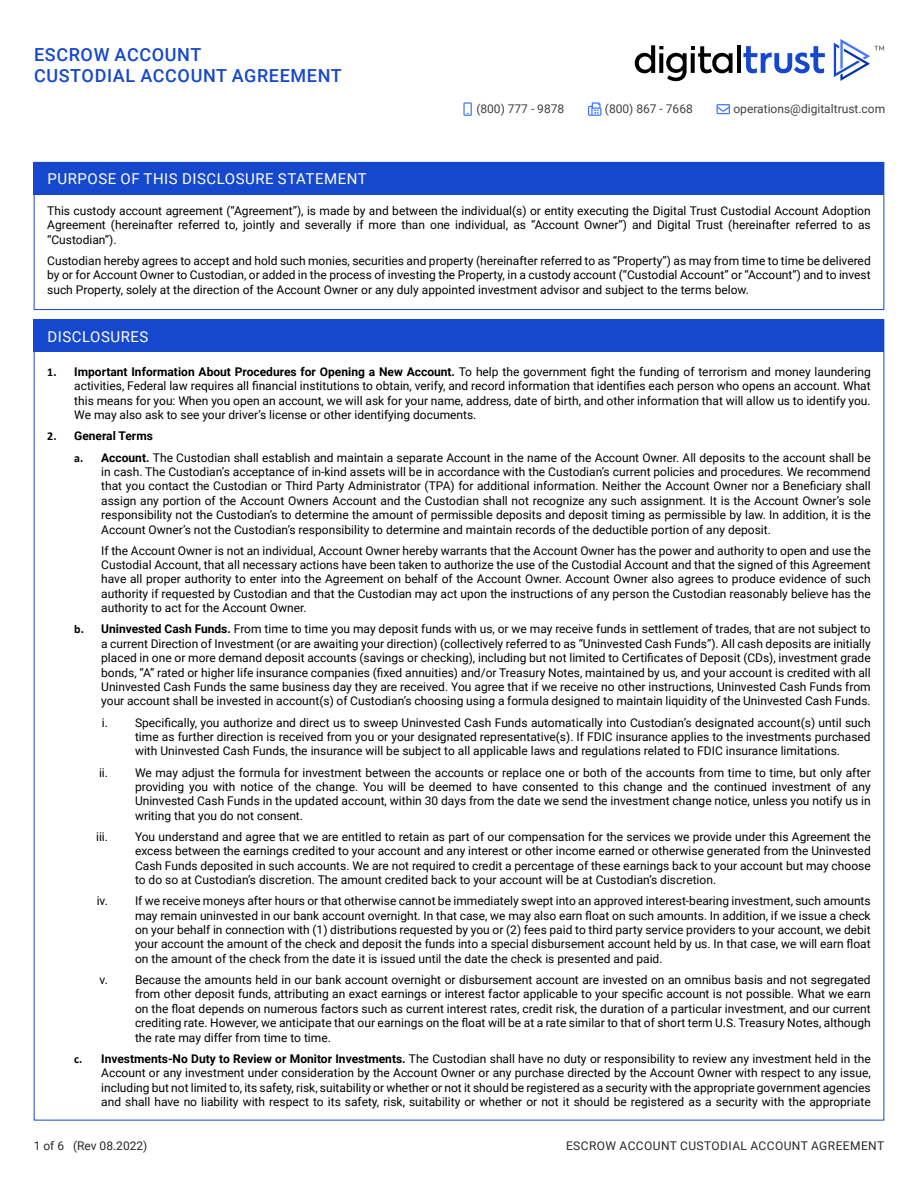
<style>
.page{position:relative;width:918px;height:1188px;background:#fff}
.page>*{position:absolute;margin:0;border:0;box-sizing:border-box;transform-origin:0 0}
.t1{font:500 18px/21.6px "Roboto";letter-spacing:.035em;color:#1548cd}
.t2{font:15px "Roboto";letter-spacing:.035em;color:#fff}
.t3{font:12px/14.4px "Roboto";color:#000;text-align:justify}
.t4{font:12px "Roboto";color:#414042}
.t5{font:12px "Roboto";letter-spacing:.035em;color:#282829}
.t6{font:12px "Roboto";color:#282829}
.s1{font-family:"Calibri";font-weight:700}
.s2{font-weight:700}
</style>
<div class="page">
<svg style="left:717px;top:104px;width:13px;height:10px"></svg>
<svg style="left:463px;top:102px;width:9px;height:14px"></svg>
<svg style="left:588px;top:102px;width:13px;height:14px"></svg>
<svg style="left:743px;top:46px;width:82px;height:28px"></svg>
<hr style="left:737px;top:45px;width:4px;height:28px;background:#000">
<svg style="left:635px;top:45px;width:98px;height:36px"></svg>
<svg style="left:691px;top:53px;width:4px;height:20px"></svg>
<svg style="left:834px;top:39px;width:50px;height:42px"></svg>
<div style="left:34px;top:162px;width:850px;height:32px;background:#1548cd"></div>
<div style="left:34px;top:320px;width:850px;height:32px;background:#1548cd"></div>
<h1 class="t1" style="left:34px;top:43px;width:309px">ESCROW ACCOUNT<br>CUSTODIAL ACCOUNT AGREEMENT</h1>
<p class="t2" style="left:48px;top:168px;width:321px">PURPOSE OF THIS DISCLOSURE STATEMENT</p>
<p class="t4" style="left:476px;top:100px;width:89px">(800) 777 - 9878</p>
<p class="t4" style="left:605px;top:100px;width:89px">(800) 867 - 7668</p>
<p class="t4" style="left:733px;top:100px;width:153px">operations@digitaltrust.com</p>
<p class="t3" style="left:47px;top:203px;width:825px">This custody account agreement (“Agreement”), is made by and between the individual(s) or entity executing the Digital Trust Custodial Account Adoption Agreement (hereinafter referred to, jointly and severally if more than one individual, as “Account Owner’’) and Digital Trust (hereinafter referred to as “Custodian”).</p>
<p class="t3" style="left:47px;top:253px;width:825px">Custodian hereby agrees to accept and hold such monies, securities and property (hereinafter referred to as “Property”) as may from time to time be delivered by or for Account Owner to Custodian, or added in the process of investing the Property, in a custody account (“Custodial Account” or “Account”) and to invest such Property, solely at the direction of the Account Owner or any duly appointed investment advisor and subject to the terms below.</p>
<p class="t2" style="left:48px;top:326px;width:103px">DISCLOSURES</p>
<p class="t3" style="left:74px;top:364px;width:798px;text-indent:-27px"><span class="s1">1.</span> <span class="s2">Important Information About Procedures for Opening a New Account.</span> To help the government fight the funding of terrorism and money laundering activities, Federal law requires all financial institutions to obtain, verify, and record information that identifies each person who opens an account. What this means for you: When you open an account, we will ask for your name, address, date of birth, and other information that will allow us to identify you.<br>We may also ask to see your driver’s license or other identifying documents.</p>
<p class="t3" style="left:74px;top:425px;width:798px;line-height:21.1px;text-indent:-27px"><span class="s1">2.</span> <span class="s2">General Terms<br></span><span class="s1">a.</span> <span class="s2">Account.</span> The Custodian shall establish and maintain a separate Account in the name of the Account Owner. All deposits to the account shall be</p>
<p class="t3" style="left:101px;top:464px;width:771px">in cash. The Custodian’s acceptance of in-kind assets will be in accordance with the Custodian’s current policies and procedures. We recommend that you contact the Custodian or Third Party Administrator (TPA) for additional information. Neither the Account Owner nor a Beneficiary shall assign any portion of the Account Owners Account and the Custodian shall not recognize any such assignment. It is the Account Owner’s sole responsibility not the Custodian’s to determine the amount of permissible deposits and deposit timing as permissible by law. In addition, it is the Account Owner’s not the Custodian’s responsibility to determine and maintain records of the deductible portion of any deposit.</p>
<p class="t3" style="left:101px;top:543px;width:771px">If the Account Owner is not an individual, Account Owner hereby warrants that the Account Owner has the power and authority to open and use the Custodial Account, that all necessary actions have been taken to authorize the use of the Custodial Account and that the signed of this Agreement have all proper authority to enter into the Agreement on behalf of the Account Owner. Account Owner also agrees to produce evidence of such authority if requested by Custodian and that the Custodian may act upon the instructions of any person the Custodian reasonably believe has the authority to act for the Account Owner.</p>
<p class="t3" style="left:101px;top:622px;width:771px;text-indent:-27px"><span class="s1">b.</span> <span class="s2">Uninvested Cash Funds.</span> From time to time you may deposit funds with us, or we may receive funds in settlement of trades, that are not subject to a current Direction of Investment (or are awaiting your direction) (collectively referred to as “Uninvested Cash Funds”). All cash deposits are initially placed in one or more demand deposit accounts (savings or checking), including but not limited to Certificates of Deposit (CDs), investment grade bonds, “A” rated or higher life insurance companies (fixed annuities) and/or Treasury Notes, maintained by us, and your account is credited with all Uninvested Cash Funds the same business day they are received. You agree that if we receive no other instructions, Uninvested Cash Funds from your account shall be invested in account(s) of Custodian’s choosing using a formula designed to maintain liquidity of the Uninvested Cash Funds.</p>
<p class="t3" style="left:135px;top:715px;width:737px;text-indent:-33px">i. Specifically, you authorize and direct us to sweep Uninvested Cash Funds automatically into Custodian’s designated account(s) until such time as further direction is received from you or your designated representative(s). If FDIC insurance applies to the investments purchased with Uninvested Cash Funds, the insurance will be subject to all applicable laws and regulations related to FDIC insurance limitations.</p>
<p class="t3" style="left:135px;top:765px;width:737px;text-indent:-36px">ii. We may adjust the formula for investment between the accounts or replace one or both of the accounts from time to time, but only after providing you with notice of the change. You will be deemed to have consented to this change and the continued investment of any Uninvested Cash Funds in the updated account, within 30 days from the date we send the investment change notice, unless you notify us in writing that you do not consent.</p>
<p class="t3" style="left:96px;top:829px;width:13px">iii.</p>
<p class="t3" style="left:135px;top:829px;width:737px">You understand and agree that we are entitled to retain as part of our compensation for the services we provide under this Agreement the excess between the earnings credited to your account and any interest or other income earned or otherwise generated from the Uninvested Cash Funds deposited in such accounts. We are not required to credit a percentage of these earnings back to your account but may choose to do so at Custodian’s discretion. The amount credited back to your account will be at Custodian’s discretion.</p>
<p class="t3" style="left:135px;top:893px;width:737px;text-indent:-38px">iv. If we receive moneys after hours or that otherwise cannot be immediately swept into an approved interest-bearing investment, such amounts may remain uninvested in our bank account overnight. In that case, we may also earn float on such amounts. In addition, if we issue a check on your behalf in connection with (1) distributions requested by you or (2) fees paid to third party service providers to your account, we debit your account the amount of the check and deposit the funds into a special disbursement account held by us. In that case, we will earn float on the amount of the check from the date it is issued until the date the check is presented and paid.</p>
<p class="t3" style="left:135px;top:972px;width:737px;text-indent:-35px">v. Because the amounts held in our bank account overnight or disbursement account are invested on an omnibus basis and not segregated from other deposit funds, attributing an exact earnings or interest factor applicable to your specific account is not possible. What we earn on the float depends on numerous factors such as current interest rates, credit risk, the duration of a particular investment, and our current crediting rate. However, we anticipate that our earnings on the float will be at a rate similar to that of short term U.S. Treasury Notes, although the rate may differ from time to time.</p>
<p class="t3" style="left:101px;top:1051px;width:771px;text-indent:-27px"><span class="s1">c.</span> <span class="s2">Investments-No Duty to Review or Monitor Investments.</span> The Custodian shall have no duty or responsibility to review any investment held in the Account or any investment under consideration by the Account Owner or any purchase directed by the Account Owner with respect to any issue, including but not limited to, its safety, risk, suitability or whether or not it should be registered as a security with the appropriate government agencies and shall have no liability with respect to its safety, risk, suitability or whether or not it should be registered as a security with the appropriate</p>
<p class="t6" style="left:34px;top:1137px;width:115px">1 of 6 (Rev 08.2022)</p>
<p class="t5" style="left:566px;top:1137px;width:320px">ESCROW ACCOUNT CUSTODIAL ACCOUNT AGREEMENT</p>
</div>
